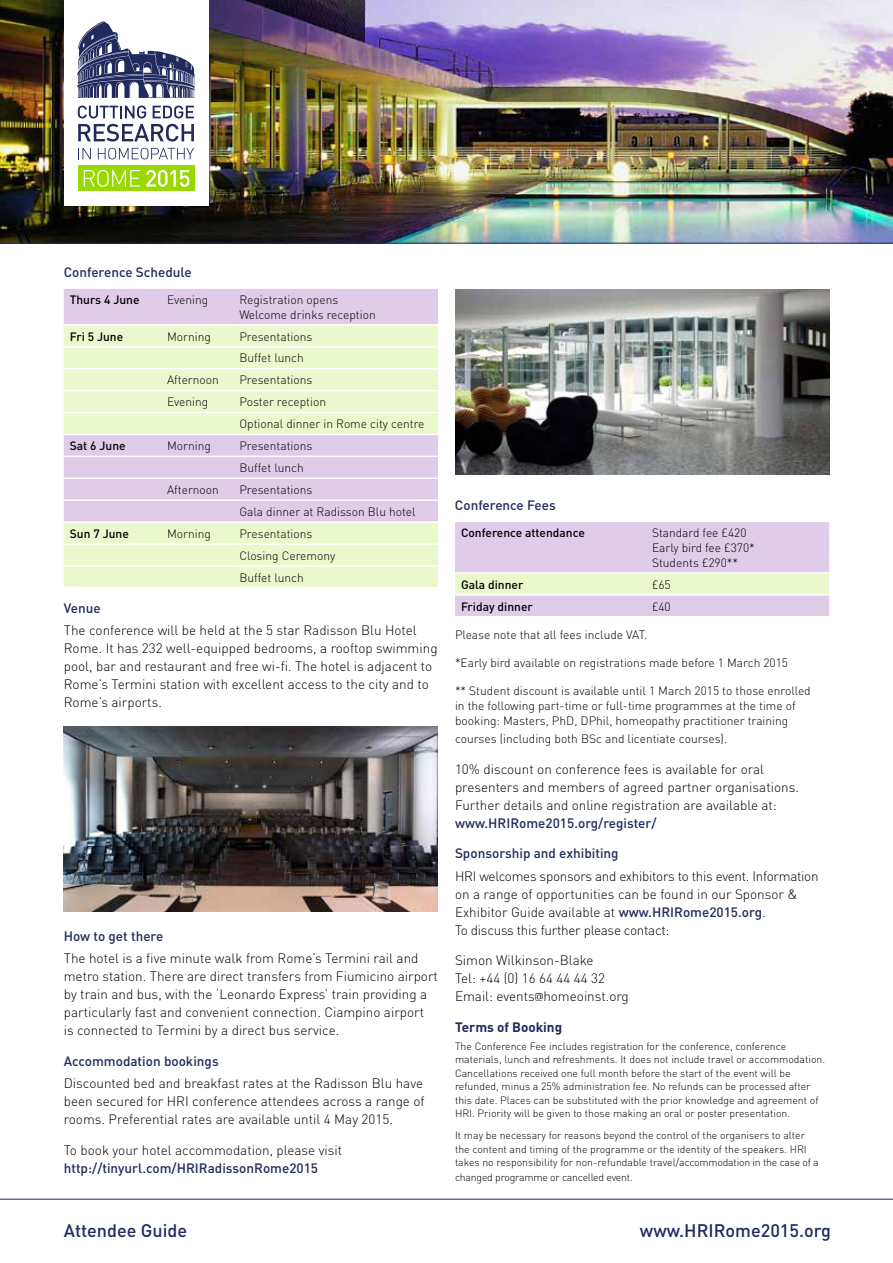
<style>
.page{position:relative;width:893px;height:1263px;background:#fff}
.page>*{position:absolute;margin:0;border:0;box-sizing:border-box;transform-origin:0 0}
.t1{font:500 18px "DIN";color:#202a5d}
.t2{font:300 13.5px/18px "DIN";color:#000}
.t3{font:300 13.5px/18px "DIN";letter-spacing:-.02em;color:#000}
.t4{font:500 13.5px "DIN";color:#202a5d}
.t5{font:700 13.5px "DIN";color:#202a5d}
.t6{font:300 12px/21.9px "DIN";color:#000}
.t7{font:500 12px "DIN";color:#000}
.t8{font:300 10.5px/13.5px "DIN";color:#000}
.t9{font:300 10.5px "DIN";letter-spacing:-.02em;color:#000}
.s1{font-weight:500;color:#202a5d}
.s2{font-family:"Eurostile";font-weight:400}
</style>
<div class="page">
<img style="left:0;top:0;width:893px;height:243px">
<div style="left:64px;top:289px;width:374px;height:35px;background:#decce8"></div>
<svg style="left:64px;top:326px;width:374px;height:261px;background:#e6e8d5"></svg>
<hr style="left:64px;top:346px;width:97px;height:2px;background:#fff">
<hr style="left:161px;top:346px;width:72px;height:2px;background:#fff">
<hr style="left:233px;top:346px;width:205px;height:2px;background:#fff">
<hr style="left:64px;top:368px;width:97px;height:1px;background:#fff">
<hr style="left:161px;top:368px;width:72px;height:1px;background:#fff">
<hr style="left:233px;top:368px;width:205px;height:1px;background:#fff">
<hr style="left:64px;top:390px;width:97px;height:1px;background:#fff">
<hr style="left:161px;top:390px;width:72px;height:1px;background:#fff">
<hr style="left:233px;top:390px;width:205px;height:1px;background:#fff">
<hr style="left:64px;top:412px;width:97px;height:1px;background:#fff">
<hr style="left:161px;top:412px;width:72px;height:1px;background:#fff">
<hr style="left:233px;top:412px;width:205px;height:1px;background:#fff">
<hr style="left:64px;top:434px;width:97px;height:1px;background:#fff">
<hr style="left:161px;top:434px;width:72px;height:1px;background:#fff">
<hr style="left:233px;top:434px;width:205px;height:1px;background:#fff">
<hr style="left:64px;top:456px;width:97px;height:1px;background:#fff">
<hr style="left:161px;top:456px;width:72px;height:1px;background:#fff">
<hr style="left:233px;top:456px;width:205px;height:1px;background:#fff">
<hr style="left:64px;top:477px;width:97px;height:2px;background:#fff">
<hr style="left:161px;top:477px;width:72px;height:2px;background:#fff">
<hr style="left:233px;top:477px;width:205px;height:2px;background:#fff">
<hr style="left:64px;top:499px;width:97px;height:2px;background:#fff">
<hr style="left:161px;top:499px;width:72px;height:2px;background:#fff">
<hr style="left:233px;top:499px;width:205px;height:2px;background:#fff">
<hr style="left:64px;top:521px;width:97px;height:2px;background:#fff">
<hr style="left:161px;top:521px;width:72px;height:2px;background:#fff">
<hr style="left:233px;top:521px;width:205px;height:2px;background:#fff">
<hr style="left:64px;top:543px;width:97px;height:2px;background:#fff">
<hr style="left:161px;top:543px;width:72px;height:2px;background:#fff">
<hr style="left:233px;top:543px;width:205px;height:2px;background:#fff">
<hr style="left:64px;top:565px;width:97px;height:2px;background:#fff">
<hr style="left:161px;top:565px;width:72px;height:2px;background:#fff">
<hr style="left:233px;top:565px;width:205px;height:2px;background:#fff">
<svg style="left:455px;top:522px;width:374px;height:94px;background:#e0d5e1"></svg>
<hr style="left:455px;top:572px;width:191px;height:2px;background:#fff">
<hr style="left:646px;top:572px;width:183px;height:2px;background:#fff">
<hr style="left:455px;top:594px;width:191px;height:2px;background:#fff">
<hr style="left:646px;top:594px;width:183px;height:2px;background:#fff">
<hr style="left:0;top:1199px;width:893px;height:1px;background:#202a5d">
<hr style="left:0;top:243px;width:893px;height:1px;background:#202a5d">
<div style="left:64px;top:0;width:145px;height:205px;background:#fff"></div>
<div style="left:78px;top:165px;width:116px;height:26px;background:#99d800"></div>
<svg style="left:77px;top:21px;width:118px;height:77px"></svg>
<svg style="left:78px;top:106px;width:68px;height:12px"></svg>
<svg style="left:153px;top:106px;width:41px;height:12px"></svg>
<svg style="left:78px;top:124px;width:116px;height:18px"></svg>
<svg style="left:78px;top:148px;width:13px;height:11px"></svg>
<svg style="left:98px;top:148px;width:96px;height:11px"></svg>
<svg style="left:84px;top:170px;width:56px;height:17px"></svg>
<svg style="left:146px;top:170px;width:43px;height:17px"></svg>
<img style="left:455px;top:289px;width:374px;height:185px">
<img style="left:64px;top:726px;width:373px;height:185px">
<p class="t4" style="left:64px;top:264px;width:129px">Conference Schedule</p>
<p class="t7" style="left:70px;top:292px;width:71px">Thurs 4 June</p>
<p class="t6" style="left:167px;top:288px;width:43px">Evening</p>
<p class="t6" style="left:239px;top:292px;width:138px;line-height:15px">Registration opens<br>Welcome drinks reception</p>
<p class="t7" style="left:70px;top:329px;width:55px">Fri 5 June</p>
<p class="t6" style="left:167px;top:325px;width:45px">Morning</p>
<p class="t6" style="left:239px;top:325px;width:75px">Presentations<br>Buffet lunch</p>
<p class="t6" style="left:167px;top:369px;width:53px">Afternoon</p>
<p class="t6" style="left:239px;top:369px;width:75px">Presentations</p>
<p class="t6" style="left:167px;top:391px;width:43px">Evening</p>
<p class="t6" style="left:239px;top:391px;width:187px">Poster reception<br>Optional dinner in Rome city centre</p>
<p class="t7" style="left:70px;top:438px;width:57px">Sat 6 June</p>
<p class="t6" style="left:167px;top:435px;width:45px">Morning</p>
<p class="t6" style="left:239px;top:435px;width:75px">Presentations<br>Buffet lunch</p>
<p class="t6" style="left:167px;top:478px;width:53px">Afternoon</p>
<p class="t6" style="left:239px;top:478px;width:178px">Presentations<br>Gala dinner at Radisson Blu hotel</p>
<p class="t7" style="left:70px;top:526px;width:61px">Sun 7 June</p>
<p class="t6" style="left:167px;top:522px;width:45px">Morning</p>
<p class="t6" style="left:239px;top:522px;width:97px">Presentations<br>Closing Ceremony<br>Buffet lunch</p>
<p class="t4" style="left:64px;top:600px;width:38px">Venue</p>
<p class="t2" style="left:64px;top:621px;width:375px">The conference will be held at the 5 star Radisson Blu Hotel Rome. It has 232 well-equipped bedrooms, a rooftop swimming pool, bar and restaurant and free wi-fi. The hotel is adjacent to Rome’s Termini station with excellent access to the city and to Rome’s airports.</p>
<p class="t4" style="left:64px;top:927px;width:101px">How to get there</p>
<p class="t2" style="left:64px;top:949px;width:376px">The hotel is a five minute walk from Rome’s Termini rail and metro station. There are direct transfers from Fiumicino airport by train and bus, with the ‘Leonardo Express’ train providing a particularly fast and convenient connection. Ciampino airport<br>is connected to Termini by a direct bus service.</p>
<p class="t4" style="left:64px;top:1052px;width:156px">Accommodation bookings</p>
<p class="t2" style="left:64px;top:1074px;width:362px;text-align:justify">Discounted bed and breakfast rates at the Radisson Blu have been secured for HRI conference attendees across a range of rooms. Preferential rates are available until 4 May 2015.</p>
<p class="t2" style="left:64px;top:1141px;width:280px">To book your hotel accommodation, please visit</p>
<p class="t4" style="left:64px;top:1159px;width:256px">http://tinyurl.com/HRIRadissonRome2015</p>
<p class="t4" style="left:455px;top:497px;width:102px">Conference Fees</p>
<p class="t7" style="left:461px;top:525px;width:125px">Conference attendance</p>
<p class="t6" style="left:652px;top:525px;width:104px;line-height:15px">Standard fee £420<br>Early bird fee £370*<br>Students £290**</p>
<p class="t7" style="left:461px;top:577px;width:64px">Gala dinner</p>
<p class="t6" style="left:652px;top:573px;width:20px">£65</p>
<p class="t7" style="left:461px;top:599px;width:73px">Friday dinner</p>
<p class="t6" style="left:652px;top:595px;width:20px">£40</p>
<p class="t6" style="left:455px;top:624px;width:194px">Please note that all fees include VAT.</p>
<p class="t6" style="left:455px;top:652px;width:335px">*Early bird available on registrations made before 1 March 2015</p>
<p class="t6" style="left:455px;top:683px;width:357px;line-height:15px">** Student discount is available until 1 March 2015 to those enrolled in the following part-time or full-time programmes at the time of booking: Masters, PhD, DPhil, homeopathy practitioner training</p>
<p class="t6" style="left:455px;top:727px;width:274px">courses (including both BSc and licentiate courses).</p>
<p class="t2" style="left:455px;top:759px;width:345px">10% discount on conference fees is available for oral presenters and members of agreed partner organisations.<br>Further details and online registration are available at:</p>
<p class="t4" style="left:455px;top:814px;width:203px">www.HRIRome2015.org/register/</p>
<p class="t4" style="left:455px;top:845px;width:165px">Sponsorship and exhibiting</p>
<p class="t3" style="left:455px;top:866px;width:365px">HRI welcomes sponsors and exhibitors to this event. Information on a range of opportunities can be found in our Sponsor &amp; Exhibitor Guide available at <span class="s1">www.HRIRome2015.org</span>.<br>To discuss this further please contact:</p>
<p class="t2" style="left:455px;top:951px;width:175px">Simon Wilkinson-Blake<br>Tel: +44 (0) 16 64 44 44 32<br>Email: events<span class="s2">@</span>homeoinst.org</p>
<p class="t5" style="left:455px;top:1018px;width:109px">Terms of Booking</p>
<p class="t8" style="left:455px;top:1039px;width:372px">The Conference Fee includes registration for the conference, conference materials, lunch and refreshments. It does not include travel or accommodation.<br>Cancellations received one full month before the start of the event will be refunded, minus a 25% administration fee. No refunds can be processed after this date. Places can be substituted with the prior knowledge and agreement of HRI. Priority will be given to those making an oral or poster presentation.</p>
<p class="t8" style="left:455px;top:1129px;width:365px">It may be necessary for reasons beyond the control of the organisers to alter the content and timing of the programme or the identity of the speakers. HRI takes no responsibility for non-refundable travel/accommodation in the case of a</p>
<p class="t9" style="left:455px;top:1171px;width:179px">changed programme or cancelled event.</p>
<h1 class="t1" style="left:64px;top:1219px;width:125px">Attendee Guide</h1>
<h1 class="t1" style="left:640px;top:1218px;width:193px">www.HRIRome2015.org</h1>
</div>
